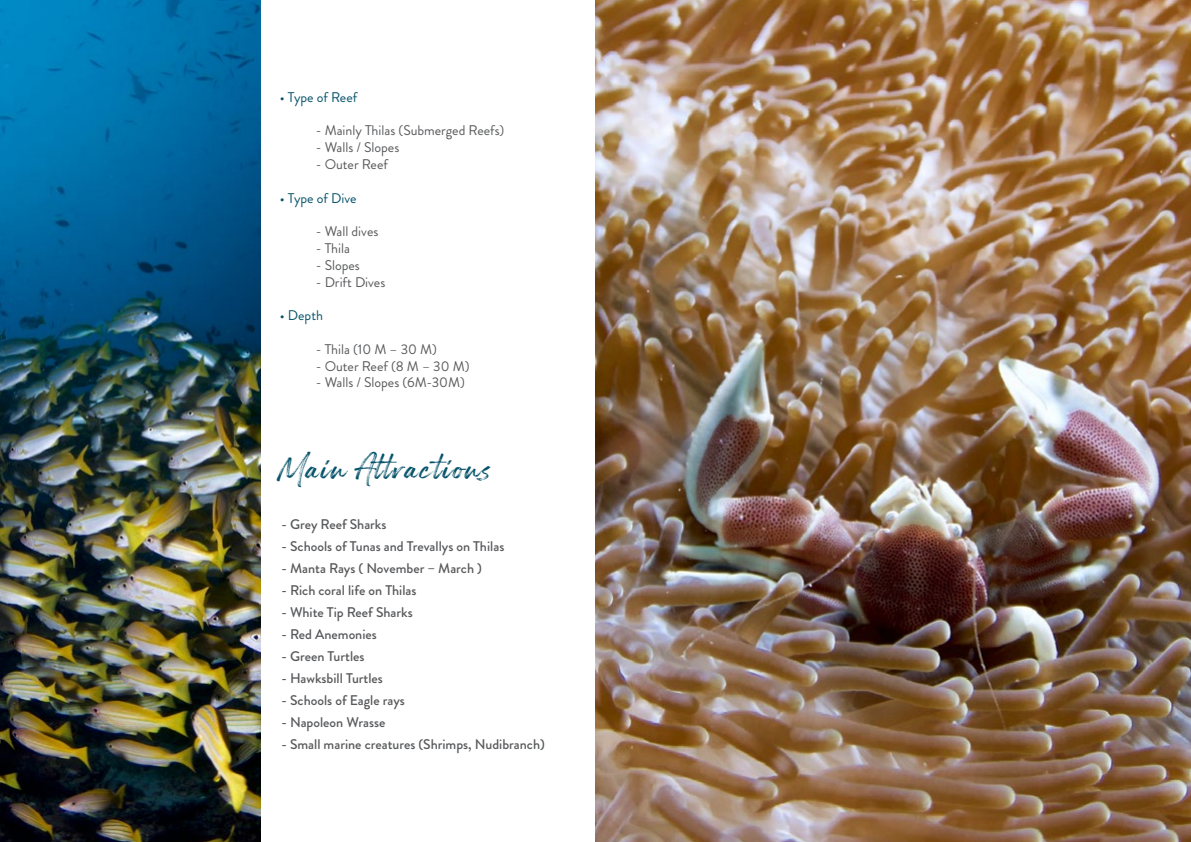
<style>
.page{position:relative;width:1191px;height:842px;background:#fff}
.page>*{position:absolute;margin:0;border:0;box-sizing:border-box;transform-origin:0 0}
.t1{font:36px "Painted Brush";letter-spacing:.05em;color:#055269}
.t2{font:500 14px "Brandon Grotesque";color:#58595b}
.t3{font:14px "Brandon Grotesque";color:#58595b}
.t4{font:14px "Brandon Grotesque";color:#055269}
</style>
<div class="page">
<img style="left:0;top:0;width:260px;height:842px">
<img style="left:595px;top:0;width:596px;height:842px">
<p class="t4" style="left:280px;top:87px;width:79px">• Type of Reef</p>
<p class="t3" style="left:316px;top:121px;width:190px">- Mainly Thilas (Submerged Reefs)</p>
<p class="t3" style="left:316px;top:138px;width:85px">- Walls / Slopes</p>
<p class="t3" style="left:316px;top:155px;width:74px">- Outer Reef</p>
<p class="t4" style="left:280px;top:188px;width:78px">• Type of Dive</p>
<p class="t3" style="left:316px;top:222px;width:64px">- Wall dives</p>
<p class="t3" style="left:316px;top:239px;width:36px">- Thila</p>
<p class="t3" style="left:316px;top:255px;width:46px">- Slopes</p>
<p class="t3" style="left:316px;top:272px;width:71px">- Drift Dives</p>
<p class="t4" style="left:280px;top:306px;width:45px">• Depth</p>
<p class="t3" style="left:316px;top:339px;width:123px">- Thila (10 M – 30 M)</p>
<p class="t3" style="left:316px;top:356px;width:155px">- Outer Reef (8 M – 30 M)</p>
<p class="t3" style="left:316px;top:373px;width:151px">- Walls / Slopes (6M-30M)</p>
<h1 class="t1" style="left:281px;top:444px;width:210px">Main Attractions</h1>
<p class="t2" style="left:281px;top:515px;width:106px">- Grey Reef Sharks</p>
<p class="t2" style="left:281px;top:537px;width:224px">- Schools of Tunas and Trevallys on Thilas</p>
<p class="t2" style="left:281px;top:559px;width:202px">- Manta Rays ( November – March )</p>
<p class="t2" style="left:281px;top:581px;width:136px">- Rich coral life on Thilas</p>
<p class="t2" style="left:281px;top:603px;width:133px">- White Tip Reef Sharks</p>
<p class="t2" style="left:281px;top:625px;width:97px">- Red Anemonies</p>
<p class="t2" style="left:281px;top:647px;width:84px">- Green Turtles</p>
<p class="t2" style="left:281px;top:669px;width:103px">- Hawksbill Turtles</p>
<p class="t2" style="left:281px;top:691px;width:125px">- Schools of Eagle rays</p>
<p class="t2" style="left:281px;top:713px;width:105px">- Napoleon Wrasse</p>
<p class="t2" style="left:281px;top:735px;width:265px">- Small marine creatures (Shrimps, Nudibranch)</p>
</div>
